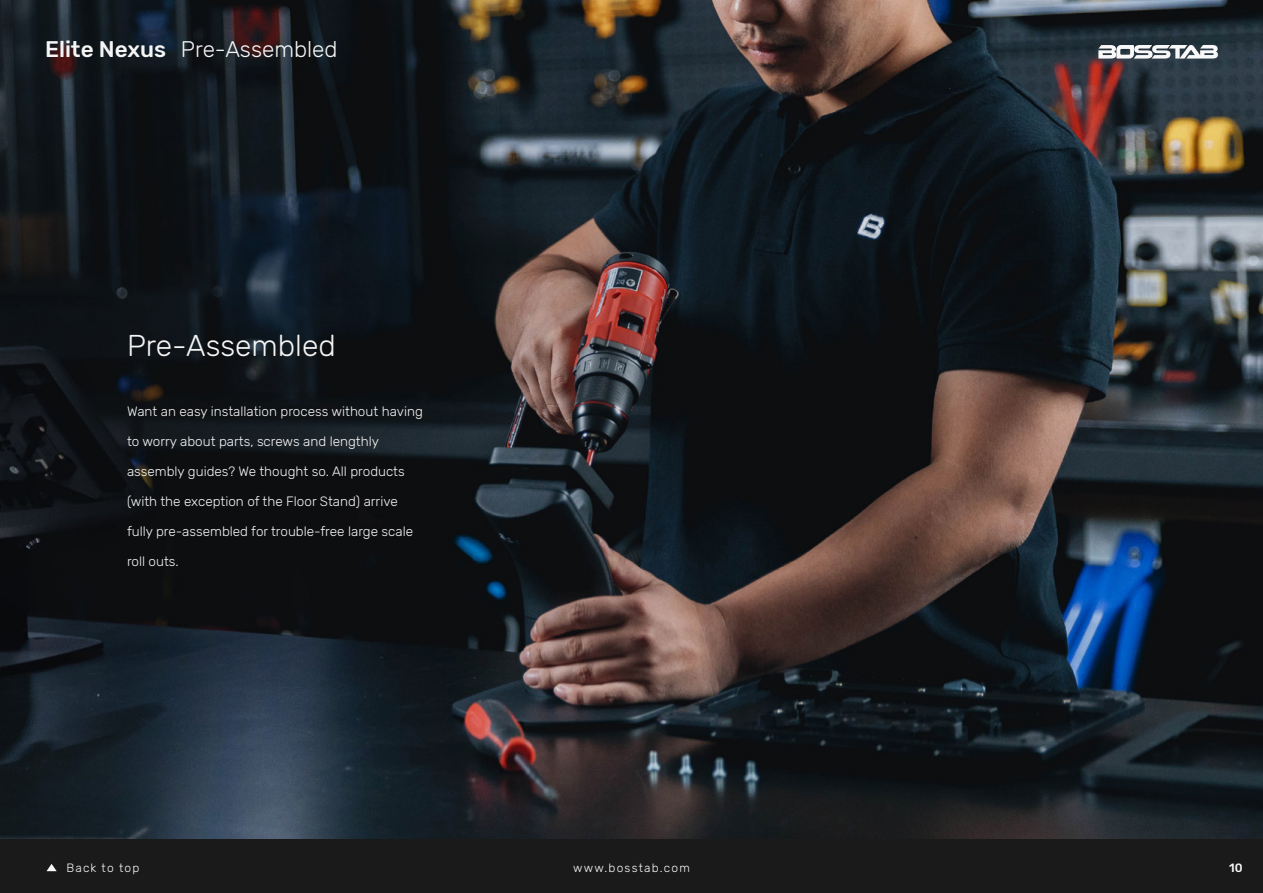
<style>
.page{position:relative;width:1263px;height:893px;background:#1b1a1b}
.page>*{position:absolute;margin:0;border:0;box-sizing:border-box;transform-origin:0 0}
.t1{font:300 30px "Rubik";color:#f6f5f5}
.t2{font:300 22.5px "Rubik";color:#f5f5f5}
.t3{font:500 22.5px "Rubik";color:#f5f5f5}
.t4{font:300 13.5px "Rubik";color:#f6f5f5}
.t5{font:300 12px "Rubik";letter-spacing:.1em;color:#f9f8f8}
.t6{font:500 12px "Rubik";color:#f9f8f8}
</style>
<div class="page">
<svg style="left:46px;top:864px;width:11px;height:7px"></svg>
<img style="left:0;top:0;width:1263px;height:839px">
<svg style="left:1098px;top:45px;width:120px;height:14px;background:#b3b7bb"></svg>
<h2 class="t3" style="left:45px;top:36px;width:123px">Elite Nexus</h2>
<h2 class="t2" style="left:181px;top:37px;width:158px">Pre-Assembled</h2>
<h1 class="t1" style="left:127px;top:328px;width:210px">Pre-Assembled</h1>
<p class="t4" style="left:127px;top:403px;width:297px">Want an easy installation process without having</p>
<p class="t4" style="left:127px;top:433px;width:253px">to worry about parts, screws and lengthly</p>
<p class="t4" style="left:127px;top:463px;width:279px">assembly guides? We thought so. All products</p>
<p class="t4" style="left:127px;top:493px;width:272px">(with the exception of the Floor Stand) arrive</p>
<p class="t4" style="left:127px;top:523px;width:288px">fully pre-assembled for trouble-free large scale</p>
<p class="t4" style="left:127px;top:553px;width:53px">roll outs.</p>
<p class="t5" style="left:66px;top:861px;width:75px">Back to top</p>
<p class="t5" style="left:573px;top:861px;width:118px">www.bosstab.com</p>
<p class="t6" style="left:1229px;top:860px;width:15px">10</p>
</div>
